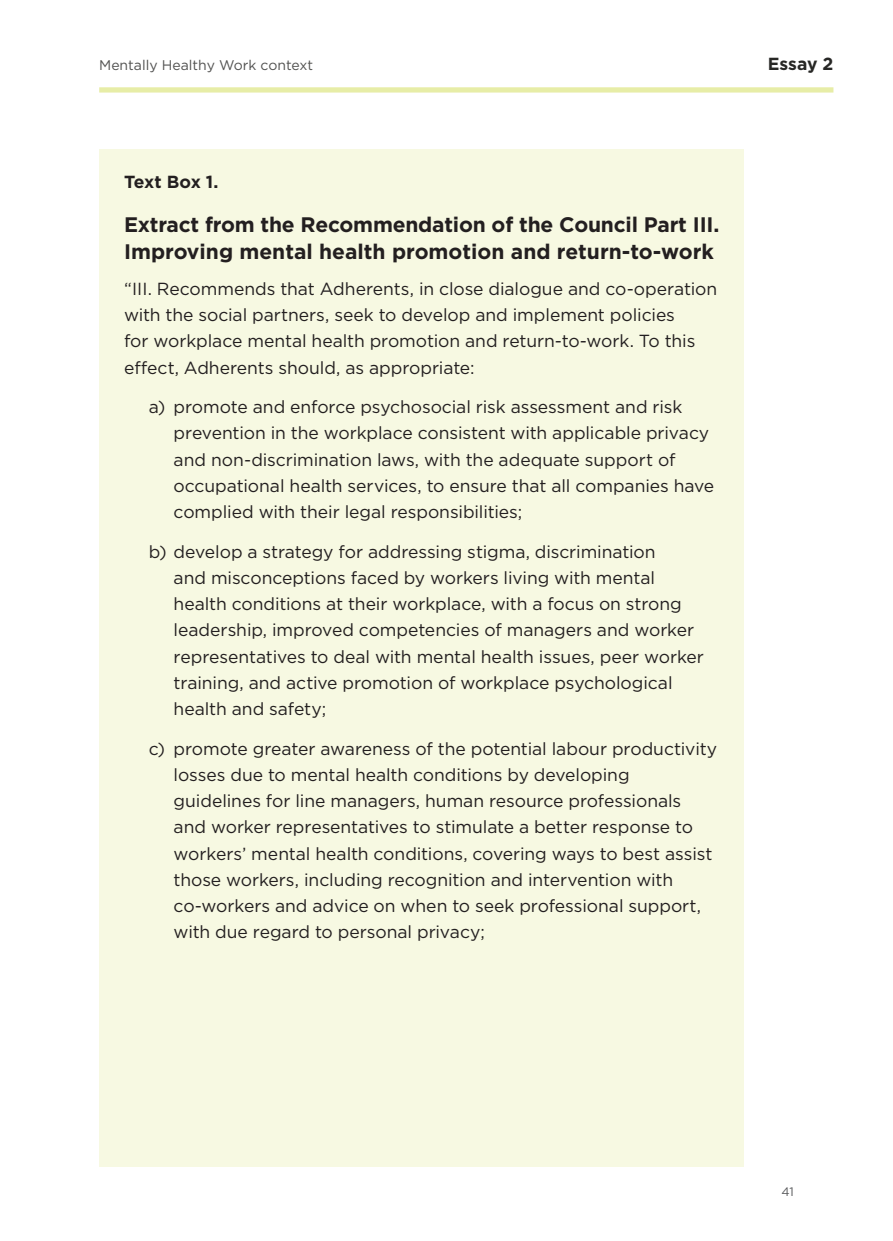
<style>
.page{position:relative;width:893px;height:1241px;background:#fff}
.page>*{position:absolute;margin:0;border:0;box-sizing:border-box;transform-origin:0 0}
.t1{font:700 21px/26.2px "Gotham";letter-spacing:-.01em;color:#231f20}
.t2{font:17.5px/26.2px "Gotham";letter-spacing:-.005em;color:#231f20}
.t3{font:700 17.5px "Gotham";letter-spacing:-.025em;color:#231f20}
.t4{font:700 17.5px "Gotham";color:#272725}
.t5{font:14px "Gotham";color:#525251}
.t6{font:12.25px "Gotham";color:#58595b}
</style>
<div class="page">
<div style="left:99px;top:87px;width:734px;height:6px;background:#e7eda7"></div>
<div style="left:99px;top:149px;width:645px;height:1017px;background:#f7f9e2"></div>
<p class="t5" style="left:99px;top:56px;width:215px">Mentally Healthy Work context</p>
<p class="t4" style="left:768px;top:53px;width:67px">Essay 2</p>
<p class="t3" style="left:124px;top:170px;width:96px">Text Box 1.</p>
<p class="t1" style="left:124px;top:212px;width:597px">Extract from the Recommendation of the Council Part III.<br>Improving mental health promotion and return-to-work</p>
<p class="t2" style="left:124px;top:275px;width:595px">“III. Recommends that Adherents, in close dialogue and co-operation with the social partners, seek to develop and implement policies<br>for workplace mental health promotion and return-to-work. To this effect, Adherents should, as appropriate:</p>
<p class="t2" style="left:174px;top:393px;width:542px;text-indent:-25px">a) promote and enforce psychosocial risk assessment and risk prevention in the workplace consistent with applicable privacy and non-discrimination laws, with the adequate support of occupational health services, to ensure that all companies have complied with their legal responsibilities;</p>
<p class="t2" style="left:174px;top:537px;width:532px;text-indent:-25px">b) develop a strategy for addressing stigma, discrimination<br>and misconceptions faced by workers living with mental health conditions at their workplace, with a focus on strong leadership, improved competencies of managers and worker representatives to deal with mental health issues, peer worker training, and active promotion of workplace psychological health and safety;</p>
<p class="t2" style="left:174px;top:734px;width:545px;text-indent:-25px">c) promote greater awareness of the potential labour productivity losses due to mental health conditions by developing guidelines for line managers, human resource professionals and worker representatives to stimulate a better response to workers’ mental health conditions, covering ways to best assist those workers, including recognition and intervention with co‑workers and advice on when to seek professional support, with due regard to personal privacy;</p>
<p class="t6" style="left:781px;top:1183px;width:14px">41</p>
</div>
